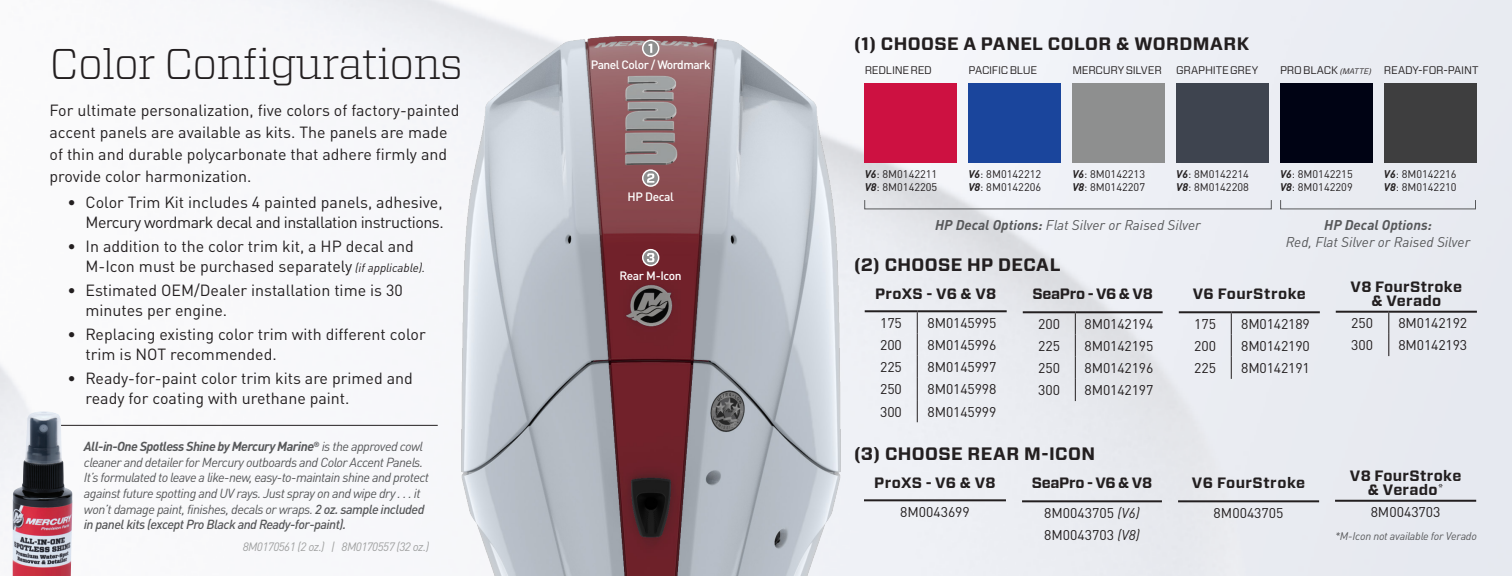
<style>
.page{position:relative;width:1512px;height:576px;background:#fff}
.page>*{position:absolute;margin:0;border:0;box-sizing:border-box;transform-origin:0 0}
.t1{font:300 43px "Vitesse";letter-spacing:-.025em;color:#231f20}
.t2{font:700 18px "Vitesse Sans";letter-spacing:.02em;color:#231f20}
.t3{font:16px/20px "DINOT";color:#231f20}
.t4{font:16px/20px "DINOT";letter-spacing:-.03em;color:#231f20;text-align:right}
.t5{font:700 15px/14px "Vitesse Sans";letter-spacing:.02em;color:#231f20;text-align:center}
.t6{font:700 15px "Vitesse Sans";letter-spacing:-.015em;color:#231f20}
.t7{font:14px "DINOT";letter-spacing:-.01em;color:#231f20}
.t8{font:italic 14px/16.8px "DINOT";color:#57585a;text-align:center}
.t9{font:italic 13px/15.6px "DINOT";letter-spacing:-.04em;color:#57585a}
.t10{font:500 12px "DINOT";letter-spacing:-.04em;color:#fff}
.t11{font:italic 12px "DINOT";letter-spacing:-.04em;color:#a0a1a1}
.t12{font:11px "DINOT";color:#231f20}
.t13{font:11px "Vitesse Sans";letter-spacing:-.02em;color:#231f20}
.t14{font:italic 11px "DINOT";letter-spacing:-.02em;color:#57585a}
.s1{font-style:italic;font-size:12px}
.s2{font-weight:700}
.s3{font-weight:500}
.s4{font-style:italic;font-size:8px}
.s5{font-weight:700;font-style:italic}
.s6{font-style:italic}
</style>
<div class="page">
<img style="left:0;top:0;width:1512px;height:576px">
<img style="left:461px;top:36px;width:379px;height:540px">
<div style="left:865px;top:83px;width:92px;height:80px;background:#cd1141"></div>
<div style="left:969px;top:83px;width:92px;height:80px;background:#1a459c"></div>
<div style="left:1072px;top:83px;width:93px;height:80px;background:#8e8f8f"></div>
<div style="left:1176px;top:83px;width:92px;height:80px;background:#3e444f"></div>
<div style="left:1280px;top:83px;width:92px;height:80px;background:#000314"></div>
<div style="left:1384px;top:83px;width:92px;height:80px;background:#3e3e3f"></div>
<hr style="left:41px;top:425px;width:397px;height:1px;background:#231f20">
<img style="left:13px;top:411px;width:59px;height:165px">
<hr style="left:865px;top:310px;width:52px;height:2px;background:#231f20">
<hr style="left:917px;top:310px;width:90px;height:2px;background:#231f20">
<svg style="left:917px;top:312px;width:1px;height:110px"></svg>
<hr style="left:1023px;top:311px;width:52px;height:2px;background:#231f20">
<hr style="left:1075px;top:311px;width:88px;height:2px;background:#231f20">
<svg style="left:1075px;top:313px;width:1px;height:88px"></svg>
<hr style="left:1179px;top:311px;width:52px;height:2px;background:#231f20">
<hr style="left:1231px;top:311px;width:89px;height:2px;background:#231f20">
<svg style="left:1231px;top:313px;width:1px;height:66px"></svg>
<svg style="left:1388px;top:313px;width:1px;height:43px"></svg>
<hr style="left:1336px;top:311px;width:53px;height:2px;background:#231f20">
<hr style="left:1389px;top:311px;width:88px;height:2px;background:#231f20">
<hr style="left:864px;top:499px;width:142px;height:2px;background:#231f20">
<hr style="left:1022px;top:500px;width:140px;height:2px;background:#231f20">
<hr style="left:1178px;top:500px;width:141px;height:2px;background:#231f20">
<hr style="left:1335px;top:500px;width:141px;height:2px;background:#231f20">
<svg style="left:643px;top:40px;width:16px;height:16px"></svg>
<div style="left:642px;top:40px;width:17px;height:17px;border:1px solid #fff;border-radius:50%"></div>
<svg style="left:648px;top:44px;width:4px;height:9px"></svg>
<svg style="left:643px;top:170px;width:16px;height:16px"></svg>
<div style="left:642px;top:169px;width:17px;height:18px;border:1px solid #fff;border-radius:50%"></div>
<svg style="left:647px;top:174px;width:7px;height:9px"></svg>
<svg style="left:643px;top:250px;width:16px;height:16px"></svg>
<div style="left:642px;top:249px;width:17px;height:17px;border:1px solid #fff;border-radius:50%"></div>
<svg style="left:647px;top:253px;width:7px;height:9px"></svg>
<p class="t1" style="left:50px;top:34px;width:415px">Color Configurations</p>
<p class="t3" style="left:50px;top:99px;width:411px;line-height:22px">For ultimate personalization, five colors of factory-painted accent panels are available as kits. The panels are made of thin and durable polycarbonate that adhere firmly and provide color harmonization.</p>
<p class="t4" style="left:68px;top:192px;width:378px">• Color Trim Kit includes 4 painted panels, adhesive,<br>Mercury wordmark decal and installation instructions.</p>
<p class="t3" style="left:86px;top:236px;width:341px;text-indent:-18px">• In addition to the color trim kit, a HP decal and<br>M-Icon must be purchased separately <span class="s1">(if applicable).</span></p>
<p class="t3" style="left:86px;top:280px;width:319px;text-indent:-18px">• Estimated OEM/Dealer installation time is 30 minutes per engine.</p>
<p class="t3" style="left:86px;top:324px;width:342px;text-indent:-18px">• Replacing existing color trim with different color trim is NOT recommended.</p>
<p class="t3" style="left:86px;top:368px;width:329px;text-indent:-18px">• Ready-for-paint color trim kits are primed and ready for coating with urethane paint.</p>
<p class="t9" style="left:84px;top:438px;width:347px"><span class="s2">All-in-One Spotless Shine by Mercury Marine</span><sup>®</sup> is the approved cowl cleaner and detailer for Mercury outboards and Color Accent Panels.<br>It’s formulated to leave a like-new, easy-to-maintain shine and protect against future spotting and UV rays. Just spray on and wipe dry . . . it won’t damage paint, finishes, decals or wraps. <span class="s3">2 oz. sample included in panel kits (except Pro Black and Ready-for-paint).</span></p>
<p class="t11" style="left:243px;top:539px;width:188px">8M0170561 (2 oz.) | 8M0170557 (32 oz.)</p>
<p class="t10" style="left:591px;top:57px;width:121px">Panel Color / Wordmark</p>
<p class="t10" style="left:627px;top:189px;width:48px">HP Decal</p>
<p class="t10" style="left:620px;top:268px;width:64px">Rear M-Icon</p>
<p class="t2" style="left:854px;top:32px;width:397px">(1) CHOOSE A PANEL COLOR &amp; WORDMARK</p>
<p class="t13" style="left:865px;top:63px;width:69px">REDLINE RED</p>
<p class="t13" style="left:969px;top:63px;width:70px">PACIFIC BLUE</p>
<p class="t13" style="left:1176px;top:63px;width:84px">GRAPHITE GREY</p>
<p class="t13" style="left:1072px;top:63px;width:91px">MERCURY SILVER</p>
<p class="t13" style="left:1280px;top:63px;width:95px">PRO BL ACK <span class="s4">(MATTE)</span></p>
<p class="t13" style="left:1384px;top:63px;width:96px">READY-FOR-PAINT</p>
<p class="t12" style="left:865px;top:167px;width:74px"><span class="s5">V6</span>: 8M0142211</p>
<p class="t12" style="left:865px;top:180px;width:74px"><span class="s5">V8</span>: 8M0142205</p>
<p class="t12" style="left:969px;top:167px;width:74px"><span class="s5">V6</span>: 8M0142212</p>
<p class="t12" style="left:969px;top:180px;width:74px"><span class="s5">V8</span>: 8M0142206</p>
<p class="t12" style="left:1072px;top:167px;width:74px"><span class="s5">V6</span>: 8M0142213</p>
<p class="t12" style="left:1072px;top:180px;width:74px"><span class="s5">V8</span>: 8M0142207</p>
<p class="t12" style="left:1176px;top:167px;width:74px"><span class="s5">V6</span>: 8M0142214</p>
<p class="t12" style="left:1176px;top:180px;width:74px"><span class="s5">V8</span>: 8M0142208</p>
<p class="t12" style="left:1280px;top:167px;width:74px"><span class="s5">V6</span>: 8M0142215</p>
<p class="t12" style="left:1280px;top:180px;width:74px"><span class="s5">V8</span>: 8M0142209</p>
<p class="t12" style="left:1384px;top:167px;width:74px"><span class="s5">V6</span>: 8M0142216</p>
<p class="t12" style="left:1384px;top:180px;width:74px"><span class="s5">V8</span>: 8M0142210</p>
<p class="t8" style="left:935px;top:216px;width:267px"><span class="s2">HP Decal Options:</span> Flat Silver or Raised Silver</p>
<p class="t8" style="left:1286px;top:216px;width:186px"><span class="s2">HP Decal Options:<br></span>Red, Flat Silver or Raised Silver</p>
<p class="t2" style="left:854px;top:253px;width:208px">(2) CHOOSE HP DECAL</p>
<p class="t5" style="left:875px;top:287px;width:123px">ProXS - V6 &amp; V8</p>
<p class="t7" style="left:880px;top:314px;width:23px">175</p>
<p class="t7" style="left:928px;top:314px;width:70px">8M0145995</p>
<p class="t7" style="left:880px;top:336px;width:23px">200</p>
<p class="t7" style="left:928px;top:336px;width:70px">8M0145996</p>
<p class="t7" style="left:880px;top:358px;width:23px">225</p>
<p class="t7" style="left:928px;top:358px;width:70px">8M0145997</p>
<p class="t7" style="left:880px;top:381px;width:23px">250</p>
<p class="t7" style="left:928px;top:381px;width:70px">8M0145998</p>
<p class="t7" style="left:880px;top:403px;width:23px">300</p>
<p class="t7" style="left:928px;top:403px;width:70px">8M0145999</p>
<p class="t6" style="left:1033px;top:284px;width:122px">SeaPro - V6 &amp; V8</p>
<p class="t7" style="left:1038px;top:315px;width:23px">200</p>
<p class="t7" style="left:1085px;top:315px;width:70px">8M0142194</p>
<p class="t7" style="left:1038px;top:337px;width:23px">225</p>
<p class="t7" style="left:1085px;top:337px;width:70px">8M0142195</p>
<p class="t7" style="left:1038px;top:359px;width:23px">250</p>
<p class="t7" style="left:1085px;top:359px;width:70px">8M0142196</p>
<p class="t7" style="left:1038px;top:382px;width:23px">300</p>
<p class="t7" style="left:1085px;top:382px;width:70px">8M0142197</p>
<p class="t2" style="left:854px;top:442px;width:243px">(3) CHOOSE REAR M-ICON</p>
<p class="t5" style="left:874px;top:476px;width:123px">ProXS - V6 &amp; V8</p>
<p class="t7" style="left:900px;top:503px;width:71px">8M0043699</p>
<p class="t6" style="left:1032px;top:473px;width:122px">SeaPro - V6 &amp; V8</p>
<p class="t7" style="left:1044px;top:504px;width:97px">8M0043705 <span class="s6">(V6)</span></p>
<p class="t7" style="left:1044px;top:526px;width:97px">8M0043703 <span class="s6">(V8)</span></p>
<p class="t5" style="left:1193px;top:287px;width:115px">V6 FourStroke</p>
<p class="t7" style="left:1194px;top:315px;width:23px">175</p>
<p class="t7" style="left:1241px;top:315px;width:70px">8M0142189</p>
<p class="t7" style="left:1194px;top:337px;width:23px">200</p>
<p class="t7" style="left:1241px;top:337px;width:70px">8M0142190</p>
<p class="t7" style="left:1194px;top:359px;width:23px">225</p>
<p class="t7" style="left:1241px;top:359px;width:70px">8M0142191</p>
<p class="t5" style="left:1351px;top:280px;width:113px">V8 FourStroke &amp; Verado</p>
<p class="t7" style="left:1351px;top:314px;width:23px">250</p>
<p class="t7" style="left:1398px;top:314px;width:70px">8M0142192</p>
<p class="t7" style="left:1351px;top:337px;width:23px">300</p>
<p class="t7" style="left:1398px;top:337px;width:70px">8M0142193</p>
<p class="t5" style="left:1192px;top:476px;width:115px">V6 FourStroke</p>
<p class="t7" style="left:1214px;top:504px;width:71px">8M0043705</p>
<p class="t5" style="left:1350px;top:469px;width:113px">V8 FourStroke &amp; Verado<sup>*</sup></p>
<p class="t7" style="left:1371px;top:503px;width:71px">8M0043703</p>
<p class="t14" style="left:1335px;top:529px;width:143px">*M-Icon not available for Verado</p>
</div>
